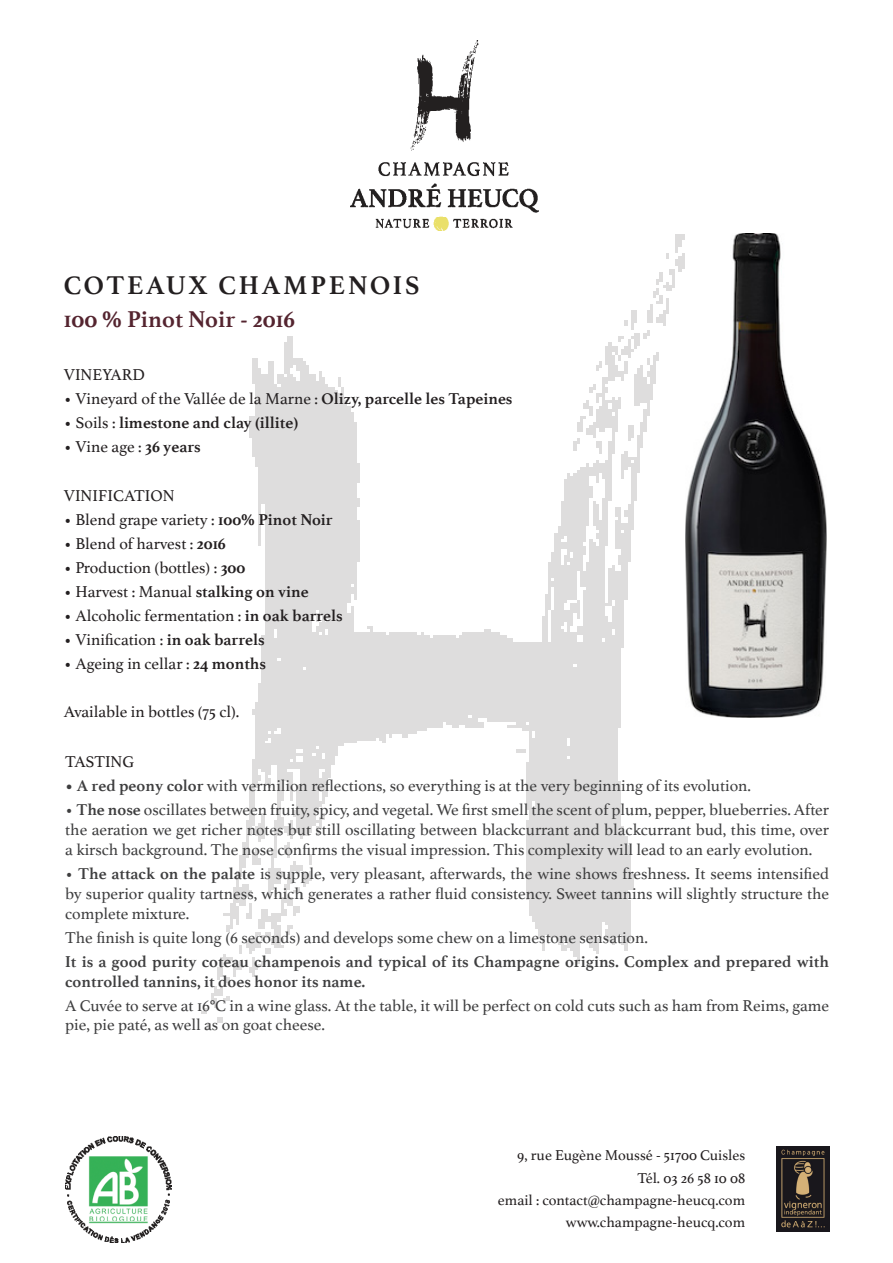
<style>
.page{position:relative;width:893px;height:1263px;background:#fff}
.page>*{position:absolute;margin:0;border:0;box-sizing:border-box;transform-origin:0 0}
.t1{font:700 27px "Athelas";letter-spacing:.1em;color:#231f20}
.t2{font:700 24px "Athelas";color:#54242f}
.t3{font:16.5px/19.8px "Athelas";color:#3e3e3f;text-align:justify}
.t4{font:16.5px "Athelas";color:#231f20}
.t5{font:700 16.5px/19.8px "Athelas";color:#3e3e3f}
.t6{font:700 16.5px "Athelas";color:#231f20}
.t7{font:15px "Athelas";color:#231f20}
.s1{font-weight:700}
.s2{font-weight:400}
</style>
<div class="page">
<img style="left:201px;top:234px;width:583px;height:796px">
<img style="left:350px;top:41px;width:188px;height:190px">
<img style="left:65px;top:1136px;width:107px;height:106px">
<img style="left:776px;top:1146px;width:53px;height:85px">
<img style="left:685px;top:234px;width:141px;height:483px">
<p class="t1" style="left:64px;top:264px;width:357px">COTEAUX CHAMPENOIS</p>
<p class="t2" style="left:64px;top:300px;width:233px">100 % Pinot Noir - 2016</p>
<p class="t4" style="left:64px;top:362px;width:83px">VINEYARD</p>
<p class="t4" style="left:64px;top:386px;width:450px">• Vineyard of the Vallée de la Marne : <span class="s1">Olizy, parcelle les Tapeines</span></p>
<p class="t6" style="left:64px;top:409px;width:236px"><span class="s2">• Soils :</span> limestone and clay (illite)</p>
<p class="t4" style="left:64px;top:434px;width:138px">• Vine age : <span class="s1">36 years</span></p>
<p class="t4" style="left:64px;top:482px;width:112px">VINIFICATION</p>
<p class="t4" style="left:64px;top:506px;width:270px">• Blend grape variety : <span class="s1">100% Pinot Noir</span></p>
<p class="t4" style="left:64px;top:530px;width:164px">• Blend of harvest : <span class="s1">2016</span></p>
<p class="t4" style="left:64px;top:554px;width:183px">• Production (bottles) : <span class="s1">300</span></p>
<p class="t4" style="left:64px;top:578px;width:246px">• Harvest : Manual <span class="s1">stalking on vine</span></p>
<p class="t4" style="left:64px;top:602px;width:280px">• Alcoholic fermentation : <span class="s1">in oak barrels</span></p>
<p class="t4" style="left:64px;top:626px;width:202px">• Vinification : <span class="s1">in oak barrels</span></p>
<p class="t4" style="left:64px;top:650px;width:204px">• Ageing in cellar : <span class="s1">24 months</span></p>
<p class="t4" style="left:64px;top:698px;width:177px">Available in bottles (75 cl).</p>
<p class="t4" style="left:65px;top:749px;width:70px">TASTING</p>
<p class="t3" style="left:65px;top:775px;width:687px"><span class="s1">• A red peony color</span> with vermilion reflections, so everything is at the very beginning of its evolution.</p>
<p class="t3" style="left:65px;top:799px;width:765px">• <span class="s1">The nose</span> oscillates between fruity, spicy, and vegetal. We first smell the scent of plum, pepper, blueberries. After the aeration we get richer notes but still oscillating between blackcurrant and blackcurrant bud, this time, over a kirsch background. The nose confirms the visual impression. This complexity will lead to an early evolution.</p>
<p class="t3" style="left:65px;top:863px;width:765px">• <span class="s1">The attack on the palate</span> is supple, very pleasant, afterwards, the wine shows freshness. It seems intensified by superior quality tartness, which generates a rather fluid consistency. Sweet tannins will slightly structure the complete mixture.</p>
<p class="t3" style="left:65px;top:927px;width:584px">The finish is quite long (6 seconds) and develops some chew on a limestone sensation.</p>
<p class="t5" style="left:65px;top:951px;width:765px">It is a good purity coteau champenois and typical of its Champagne origins. Complex and prepared with controlled tannins, it does honor its name.</p>
<p class="t3" style="left:65px;top:995px;width:766px">A Cuvée to serve at 16°C in a wine glass. At the table, it will be perfect on cold cuts such as ham from Reims, game pie, pie paté, as well as on goat cheese.</p>
<p class="t7" style="left:517px;top:1143px;width:229px">9, rue Eugène Moussé - 51700 Cuisles</p>
<p class="t7" style="left:638px;top:1166px;width:109px">Tél. 03 26 58 10 08</p>
<p class="t7" style="left:498px;top:1188px;width:249px">email : contact@champagne-heucq.com</p>
<p class="t7" style="left:566px;top:1210px;width:181px">www.champagne-heucq.com</p>
</div>
